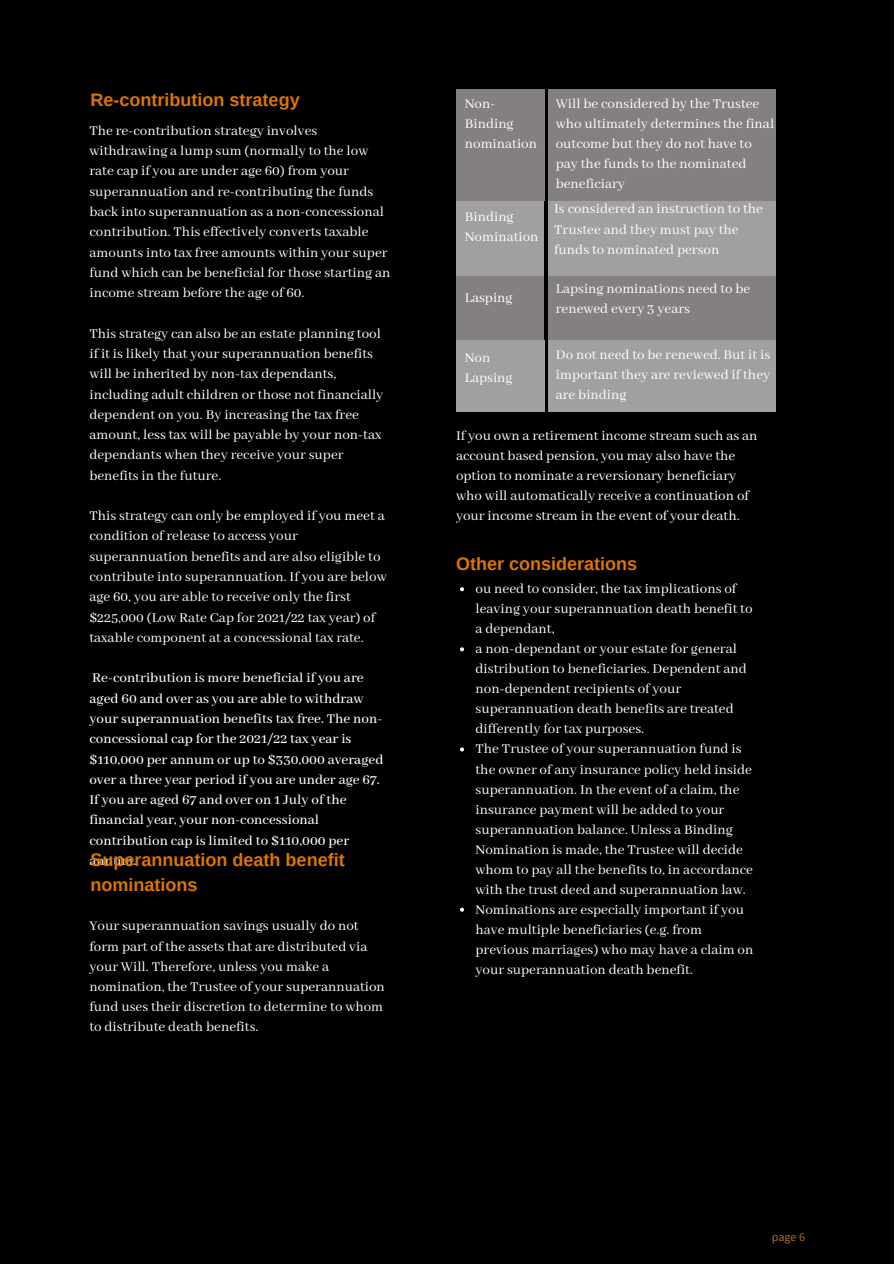
<style>
.page{position:relative;width:894px;height:1264px;background:#fff}
.page>*{position:absolute;margin:0;border:0;box-sizing:border-box;transform-origin:0 0}
.t1{font:700 18px/24.8px "Arimo";color:#dd7500}
.t2{font:15px/20px "Abhaya Libre";color:#fff}
.t3{font:500 15px/20.2px "Abhaya Libre";color:#fff}
.t4{font:12px "Source Sans Pro";color:#af6c28}
</style>
<div class="page">
<div style="left:0;top:0;width:893px;height:1263px;background:#000"></div>
<div style="left:456px;top:89px;width:88px;height:112px;background:#848080"></div>
<div style="left:547px;top:89px;width:228px;height:112px;background:#848080"></div>
<div style="left:456px;top:201px;width:87px;height:75px;background:#a0a09f"></div>
<div style="left:547px;top:201px;width:228px;height:75px;background:#a0a09f"></div>
<div style="left:456px;top:276px;width:87px;height:65px;background:#848080"></div>
<div style="left:547px;top:276px;width:228px;height:65px;background:#848080"></div>
<div style="left:456px;top:341px;width:88px;height:71px;background:#a0a09f"></div>
<div style="left:547px;top:341px;width:228px;height:71px;background:#a0a09f"></div>
<svg style="left:460px;top:587px;width:4px;height:4px"></svg>
<svg style="left:460px;top:647px;width:4px;height:4px"></svg>
<svg style="left:460px;top:747px;width:4px;height:4px"></svg>
<svg style="left:460px;top:907px;width:4px;height:4px"></svg>
<p class="t1" style="left:90px;top:87px;width:211px">Re-contribution strategy</p>
<p class="t2" style="left:89px;top:121px;width:302px">The re-contribution strategy involves withdrawing a lump sum (normally to the low rate cap if you are under age 60) from your superannuation and re-contributing the funds back into superannuation as a non-concessional contribution. This effectively converts taxable amounts into tax free amounts within your super fund which can be beneficial for those starting an income stream before the age of 60.</p>
<p class="t2" style="left:89px;top:324px;width:295px">This strategy can also be an estate planning tool if it is likely that your superannuation benefits will be inherited by non-tax dependants, including adult children or those not financially dependent on you. By increasing the tax free amount, less tax will be payable by your non-tax dependants when they receive your super benefits in the future.</p>
<p class="t2" style="left:89px;top:506px;width:298px">This strategy can only be employed if you meet a condition of release to access your superannuation benefits and are also eligible to contribute into superannuation. If you are below age 60, you are able to receive only the first $225,000 (Low Rate Cap for 2021/22 tax year) of taxable component at a concessional tax rate.</p>
<p class="t3" style="left:89px;top:668px;width:295px">Re-contribution is more beneficial if you are aged 60 and over as you are able to withdraw your superannuation benefits tax free. The non&shy;concessional cap for the 2021/22 tax year is $110,000 per annum or up to $330,000 averaged over a three year period if you are under age 67.<br>If you are aged 67 and over on 1 July of the financial year, your non-concessional contribution cap is limited to $110,000 per annum.</p>
<p class="t1" style="left:90px;top:847px;width:255px">Superannuation death benefit nominations</p>
<p class="t2" style="left:89px;top:916px;width:297px">Your superannuation savings usually do not form part of the assets that are distributed via your Will. Therefore, unless you make a nomination, the Trustee of your superannuation fund uses their discretion to determine to whom to distribute death benefits.</p>
<p class="t2" style="left:555px;top:94px;width:220px">Will be considered by the Trustee who ultimately determines the final outcome but they do not have to pay the funds to the nominated beneficiary</p>
<p class="t2" style="left:554px;top:200px;width:210px">Is considered an instruction to the<br>Trustee and they must pay the funds to nominated person</p>
<p class="t2" style="left:555px;top:279px;width:196px">Lapsing nominations need to be renewed every 3 years</p>
<p class="t2" style="left:555px;top:345px;width:216px;text-align:justify">Do not need to be renewed. But it is important they are reviewed if they are binding</p>
<p class="t2" style="left:456px;top:426px;width:303px">If you own a retirement income stream such as an account based pension, you may also have the option to nominate a reversionary beneficiary who will automatically receive a continuation of your income stream in the event of your death.</p>
<p class="t2" style="left:464px;top:94px;width:74px">Non-<br>Binding nomination</p>
<p class="t2" style="left:464px;top:207px;width:75px">Binding<br>Nomination</p>
<p class="t2" style="left:464px;top:288px;width:49px">Lasping</p>
<p class="t2" style="left:464px;top:349px;width:49px">Non<br>Lapsing</p>
<p class="t1" style="left:456px;top:551px;width:183px">Other considerations</p>
<p class="t2" style="left:475px;top:579px;width:279px">ou need to consider, the tax implications of leaving your superannuation death benefit to a dependant,<br>a non-dependant or your estate for general distribution to beneficiaries. Dependent and non-dependent recipients of your superannuation death benefits are treated differently for tax purposes.<br>The Trustee of your superannuation fund is the owner of any insurance policy held inside superannuation. In the event of a claim, the insurance payment will be added to your superannuation balance. Unless a Binding Nomination is made, the Trustee will decide whom to pay all the benefits to, in accordance with the trust deed and superannuation law.<br>Nominations are especially important if you have multiple beneficiaries (e.g. from previous marriages) who may have a claim on your superannuation death benefit.</p>
<p class="t4" style="left:771px;top:1229px;width:35px">page 6</p>
</div>
